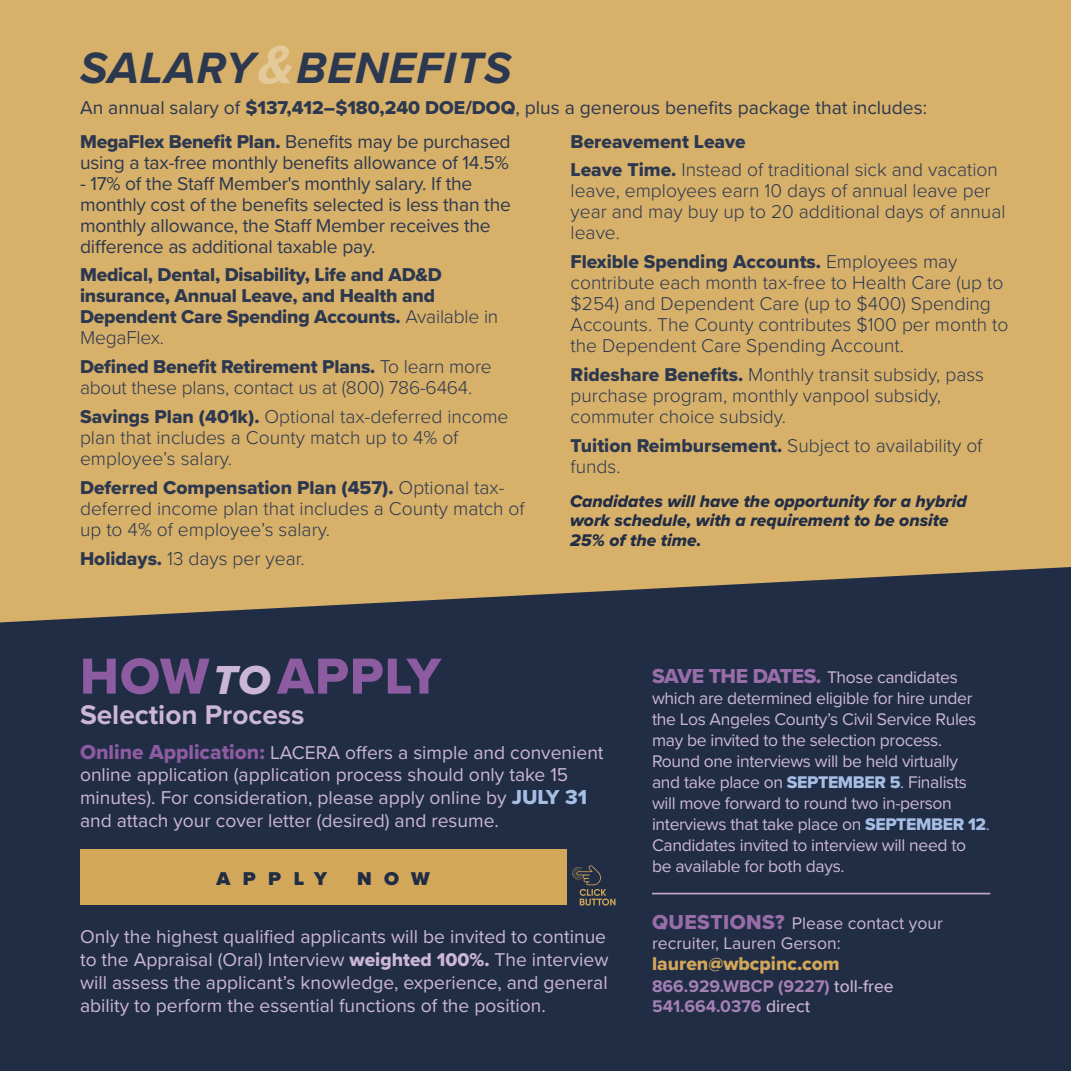
<style>
.page{position:relative;width:1071px;height:1071px;background:#fff}
.page>*{position:absolute;margin:0;border:0;box-sizing:border-box;transform-origin:0 0}
.t1{font:52.5px "Proxima Nova Extrabld";letter-spacing:.02em;color:#8c5ba0}
.t2{font:italic 700 45.5px "Proxima Nova";letter-spacing:.02em;color:#2c384f}
.t3{font:700 28px "Proxima Nova";color:#ccb6d5}
.t4{font:300 19.25px/21px "Proxima Nova";color:#2c384f}
.t5{font:19.25px/22.8px "Proxima Nova";color:#ccb6d5}
.t6{font:19.25px/21px "Proxima Nova";letter-spacing:-.01em;color:#2c384f}
.t7{font:19.25px/21px "Proxima Nova Extrabld";letter-spacing:-.01em;color:#2c384f}
.t8{font:19.25px "Proxima Nova Extrabld";color:#d3a759}
.t9{font:900 19.25px "Proxima Nova";letter-spacing:.64em;color:#212d45}
.t10{font:17.5px/21px "Proxima Nova";letter-spacing:-.02em;color:#ccb6d5}
.t11{font:17.5px/19.2px "Proxima Nova Extrabld It";color:#212d45}
.t12{font:17.5px/19.2px "Proxima Nova";color:#ccb6d5}
.t13{font:700 17.5px/20.3px "Proxima Nova";color:#a580b5}
.s1{font-size:56px;color:#e4ca9b}
.s2{font-family:"Proxima Nova Extrabld"}
.s3{font-family:"Proxima Nova";font-weight:300}
.s4{font-family:"Proxima Nova Extrabld";font-weight:400}
.s5{font-family:"Proxima Nova Extrabld It";font-size:42px;color:#ccb6d5}
.s6{font-family:"Proxima Nova Extrabld";font-size:21px;color:#8c5ba0}
.s7{font-family:"Proxima Nova Extrabld";font-size:21px;color:#a6bee3}
.s8{font-family:"Proxima Nova Extrabld";font-size:21px;color:#986daa}
.s9{font-family:"Proxima Nova Extrabld";color:#a6bee3}
.s10{font-weight:500;color:#ccb6d5}
</style>
<div class="page">
<div style="left:0;top:551px;width:1071px;height:520px;background:#212d45"></div>
<div style="left:0;top:0;width:1071px;height:622px;background:#d7b06a"></div>
<hr style="left:652px;top:893px;width:338px;height:1px;background:#bfa4ca">
<div style="left:80px;top:850px;width:486px;height:55px;background:#d3a759"></div>
<svg style="left:572px;top:865px;width:43px;height:41px"></svg>
<h2 class="t2" style="left:80px;top:34px;width:433px">SALARY<span class="s1">&amp;</span>BENEFITS</h2>
<p class="t6" style="left:80px;top:90px;width:849px;line-height:33.4px">An annual salary of <span class="s2">$137,412–$180,240 DOE/DOQ</span>, plus a generous benefits package that includes:<br><span class="s2">MegaFlex Benefit Plan.</span> Benefits may be purchased</p>
<p class="t6" style="left:80px;top:151px;width:430px">using a tax-free monthly benefits allowance of 14.5%</p>
<p class="t6" style="left:80px;top:172px;width:432px">- 17% of the Staff Member's monthly salary. If the monthly cost of the benefits selected is less than the monthly allowance, the Staff Member receives the difference as additional taxable pay.</p>
<p class="t7" style="left:80px;top:264px;width:420px">Medical, Dental, Disability, Life and AD&amp;D insurance, Annual Leave, and Health and<br>Dependent Care Spending Accounts. <span class="s3">Available in</span></p>
<p class="t4" style="left:80px;top:326px;width:85px">MegaFlex.</p>
<p class="t7" style="left:80px;top:356px;width:413px">Defined Benefit Retirement Plans. <span class="s3">To learn more</span></p>
<p class="t4" style="left:80px;top:372px;width:430px;line-height:28.9px">about these plans, contact us at (800) 786-6464.<br><span class="s4">Savings Plan (401k).</span> Optional tax-deferred income</p>
<p class="t4" style="left:80px;top:426px;width:380px">plan that includes a County match up to 4% of employee’s salary.</p>
<p class="t7" style="left:80px;top:477px;width:426px">Deferred Compensation Plan (457). <span class="s3">Optional tax-</span></p>
<p class="t4" style="left:80px;top:497px;width:446px">deferred income plan that includes a County match of up to 4% of employee’s salary.</p>
<p class="t4" style="left:80px;top:547px;width:226px"><span class="s4">Holidays.</span> 13 days per year.</p>
<p class="t7" style="left:571px;top:130px;width:177px">Bereavement Leave</p>
<p class="t4" style="left:571px;top:158px;width:436px"><span class="s4">Leave Time.</span> Instead of traditional sick and vacation leave, employees earn 10 days of annual leave per year and may buy up to 20 additional days of annual leave.</p>
<p class="t7" style="left:571px;top:251px;width:388px">Flexible Spending Accounts. <span class="s3">Employees may</span></p>
<p class="t4" style="left:571px;top:271px;width:439px">contribute each month tax-free to Health Care (up to $254) and Dependent Care (up to $400) Spending Accounts. The County contributes $100 per month to the Dependent Care Spending Account.</p>
<p class="t4" style="left:571px;top:363px;width:415px"><span class="s4">Rideshare Benefits.</span> Monthly transit subsidy, pass purchase program, monthly vanpool subsidy, commuter choice subsidy.</p>
<p class="t4" style="left:571px;top:434px;width:413px"><span class="s4">Tuition Reimbursement.</span> Subject to availability of funds.</p>
<p class="t11" style="left:570px;top:491px;width:398px">Candidates will have the opportunity for a hybrid work schedule, with a requirement to be onsite<br>25% of the time.</p>
<h1 class="t1" style="left:80px;top:637px;width:363px">HOW<span class="s5">TO</span> APPLY</h1>
<h3 class="t3" style="left:80px;top:699px;width:226px">Selection Process</h3>
<p class="t5" style="left:80px;top:740px;width:525px"><span class="s6">Online Application:</span> LACERA offers a simple and convenient online application (application process should only take 15 minutes). For consideration, please apply online by <span class="s7">JULY 31 </span>and attach your cover letter (desired) and resume.</p>
<p class="t9" style="left:217px;top:864px;width:112px">APPLY</p>
<p class="t9" style="left:357px;top:864px;width:74px">NOW</p>
<p class="t5" style="left:80px;top:925px;width:530px">Only the highest qualified applicants will be invited to continue to the Appraisal (Oral) Interview <span class="s2">weighted 100%.</span> The interview will assess the applicant’s knowledge, experience, and general ability to perform the essential functions of the position.</p>
<p class="t10" style="left:652px;top:666px;width:339px"><span class="s8">SAVE THE DATES.</span> Those candidates which are determined eligible for hire under the Los Angeles County’s Civil Service Rules may be invited to the selection process.<br>Round one interviews will be held virtually and take place on <span class="s9">SEPTEMBER 5</span>. Finalists will move forward to round two in-person interviews that take place on <span class="s9">SEPTEMBER 12</span>.<br>Candidates invited to interview will need to be available for both days.</p>
<p class="t12" style="left:652px;top:913px;width:292px"><span class="s8">QUESTIONS?</span> Please contact your recruiter, Lauren Gerson:</p>
<p class="t8" style="left:652px;top:949px;width:189px">lauren@wbcpinc.com</p>
<p class="t13" style="left:652px;top:976px;width:243px">866.929.WBCP (9227) <span class="s10">toll-free<br></span>541.664.0376 <span class="s10">direct</span></p>
</div>
